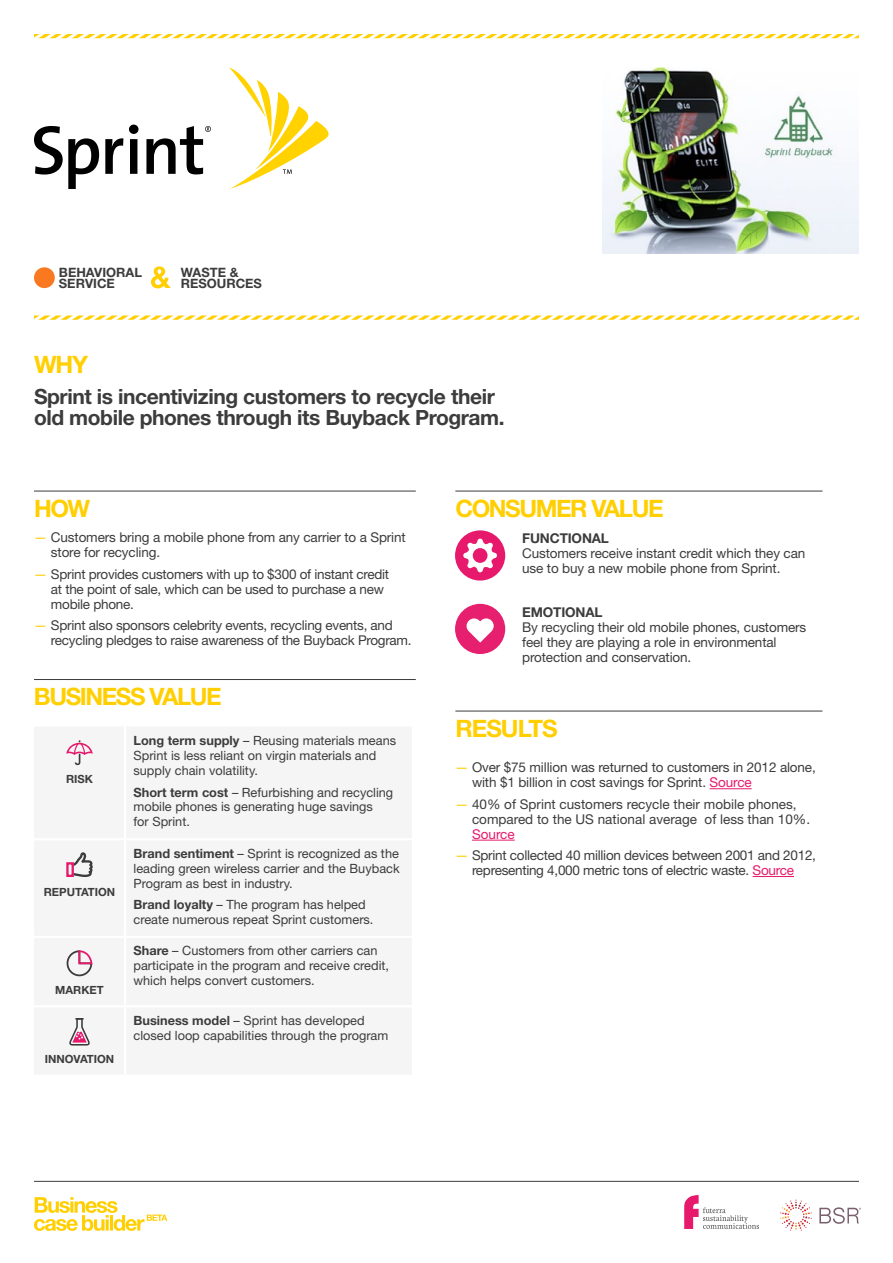
<style>
.page{position:relative;width:893px;height:1263px;background:#fff}
.page>*{position:absolute;margin:0;border:0;box-sizing:border-box;transform-origin:0 0}
.t1{font:700 24px "Helvetica Neue";letter-spacing:-.06em;color:#ffcf01}
.t2{font:700 24px "Helvetica Neue";letter-spacing:-.04em;color:#ffcf01}
.t3{font:700 21px/21px "Helvetica Neue";letter-spacing:-.02em;color:#3c3c3c}
.t4{font:13.5px/15px "Helvetica Neue";letter-spacing:-.01em;color:#3c3c3c}
.t5{font:700 13.5px "Helvetica Neue";letter-spacing:-.01em;color:#3c3c3c}
.t6{font:13.5px "Helvetica Neue";color:#e7196c}
.t7{font:700 12.9px/11.6px "Helvetica Neue";color:#3c3c3c}
.t8{font:12.75px/15px "Helvetica Neue";color:#3c3c3c}
.t9{font:700 11.25px "Helvetica Neue";color:#3c3c3c}
.s1{color:#ffcf01}
.s2{font-weight:700}
.s3{color:#e7196c}
</style>
<div class="page">
<svg style="left:34px;top:1197px;width:133px;height:34px"></svg>
<hr style="left:34px;top:1181px;width:825px;height:1px;background:#3c3c3c">
<svg style="left:780px;top:1199px;width:32px;height:32px"></svg>
<svg style="left:819px;top:1207px;width:42px;height:17px"></svg>
<svg style="left:684px;top:1195px;width:75px;height:34px"></svg>
<div style="left:34px;top:267px;width:21px;height:21px;background:#fa7920;border-radius:50%"></div>
<svg style="left:34px;top:34px;width:825px;height:4px"></svg>
<svg style="left:34px;top:315px;width:825px;height:5px"></svg>
<hr style="left:710px;top:788px;width:42px;height:1px;background:#e7196c">
<hr style="left:472px;top:840px;width:43px;height:1px;background:#e7196c">
<hr style="left:753px;top:876px;width:41px;height:1px;background:#e7196c">
<svg style="left:455px;top:530px;width:50px;height:50px"></svg>
<svg style="left:455px;top:604px;width:50px;height:50px"></svg>
<hr style="left:34px;top:491px;width:382px;height:1px;background:#3c3c3c">
<hr style="left:455px;top:491px;width:367px;height:1px;background:#3c3c3c">
<hr style="left:455px;top:711px;width:367px;height:1px;background:#3c3c3c">
<hr style="left:34px;top:679px;width:382px;height:1px;background:#3c3c3c">
<svg style="left:66px;top:740px;width:27px;height:25px"></svg>
<svg style="left:66px;top:852px;width:27px;height:26px"></svg>
<svg style="left:66px;top:950px;width:27px;height:27px"></svg>
<svg style="left:69px;top:1018px;width:21px;height:27px"></svg>
<svg style="left:151px;top:266px;width:20px;height:22px"></svg>
<img style="left:603px;top:68px;width:255px;height:185px">
<svg style="left:34px;top:126px;width:65px;height:63px"></svg>
<svg style="left:105px;top:138px;width:18px;height:36px"></svg>
<svg style="left:129px;top:125px;width:9px;height:49px"></svg>
<svg style="left:229px;top:68px;width:100px;height:121px"></svg>
<svg style="left:146px;top:126px;width:65px;height:48px"></svg>
<p class="t7" style="left:59px;top:266px;width:85px">BEHAVIORAL<br>SERVICE</p>
<h1 class="t1" style="left:34px;top:349px;width:56px">WHY</h1>
<p class="t7" style="left:181px;top:266px;width:83px">WASTE &amp;<br>RESOURCES</p>
<h2 class="t3" style="left:34px;top:385px;width:472px">Sprint is incentivizing customers to recycle their old mobile phones through its Buyback Program.</h2>
<h1 class="t1" style="left:34px;top:493px;width:58px">HOW</h1>
<h1 class="t1" style="left:455px;top:493px;width:210px">CONSUMER VALUE</h1>
<p class="t4" style="left:51px;top:530px;width:356px;text-indent:-17px"><span class="s1">—</span> Customers bring a mobile phone from any carrier to a Sprint store for recycling.</p>
<p class="t4" style="left:51px;top:566px;width:340px;text-indent:-17px"><span class="s1">—</span> Sprint provides customers with up to $300 of instant credit at the point of sale, which can be used to purchase a new mobile phone.</p>
<p class="t4" style="left:51px;top:617px;width:362px;text-indent:-17px"><span class="s1">—</span> Sprint also sponsors celebrity events, recycling events, and recycling pledges to raise awareness of the Buyback Program.</p>
<h1 class="t1" style="left:34px;top:682px;width:189px">BUSINESS VALUE</h1>
<p class="t9" style="left:66px;top:772px;width:28px">RISK</p>
<p class="t9" style="left:44px;top:885px;width:73px">REPUTATION</p>
<p class="t9" style="left:55px;top:983px;width:50px">MARKET</p>
<p class="t9" style="left:45px;top:1052px;width:71px">INNOVATION</p>
<p class="t8" style="left:134px;top:733px;width:264px"><span class="s2">Long term supply</span> – Reusing materials means<br>Sprint is less reliant on virgin materials and supply chain volatility.</p>
<p class="t8" style="left:134px;top:784px;width:261px"><span class="s2">Short term cost</span> – Refurbishing and recycling mobile phones is generating huge savings<br>for Sprint.</p>
<p class="t8" style="left:134px;top:845px;width:268px;text-align:justify"><span class="s2">Brand sentiment</span> – Sprint is recognized as the leading green wireless carrier and the Buyback Program as best in industry.</p>
<p class="t8" style="left:134px;top:897px;width:241px"><span class="s2">Brand loyalty</span> – The program has helped create numerous repeat Sprint customers.</p>
<p class="t8" style="left:134px;top:943px;width:257px"><span class="s2">Share</span> – Customers from other carriers can participate in the program and receive credit, which helps convert customers.</p>
<p class="t8" style="left:134px;top:1013px;width:256px"><span class="s2">Business model</span> – Sprint has developed closed loop capabilities through the program</p>
<p class="t5" style="left:522px;top:530px;width:88px">FUNCTIONAL</p>
<p class="t4" style="left:522px;top:545px;width:285px">Customers receive instant credit which they can use to buy a new mobile phone from Sprint.</p>
<p class="t5" style="left:522px;top:603px;width:82px">EMOTIONAL</p>
<p class="t4" style="left:522px;top:619px;width:286px">By recycling their old mobile phones, customers feel they are playing a role in environmental protection and conservation.</p>
<h1 class="t2" style="left:455px;top:713px;width:104px">RESULTS</h1>
<p class="t4" style="left:472px;top:760px;width:345px;text-indent:-17px"><span class="s1">—</span> Over $75 million was returned to customers in 2012 alone, with $1 billion in cost savings for Sprint. <span class="s3">Source</span></p>
<p class="t4" style="left:472px;top:796px;width:340px;text-indent:-17px"><span class="s1">—</span> 40% of Sprint customers recycle their mobile phones, compared to the US national average of less than 10%.</p>
<p class="t6" style="left:472px;top:826px;width:44px">Source</p>
<p class="t4" style="left:455px;top:848px;width:362px;text-align:center"><span class="s1">—</span> Sprint collected 40 million devices between 2001 and 2012, representing 4,000 metric tons of electric waste. <span class="s3">Source</span></p>
</div>
